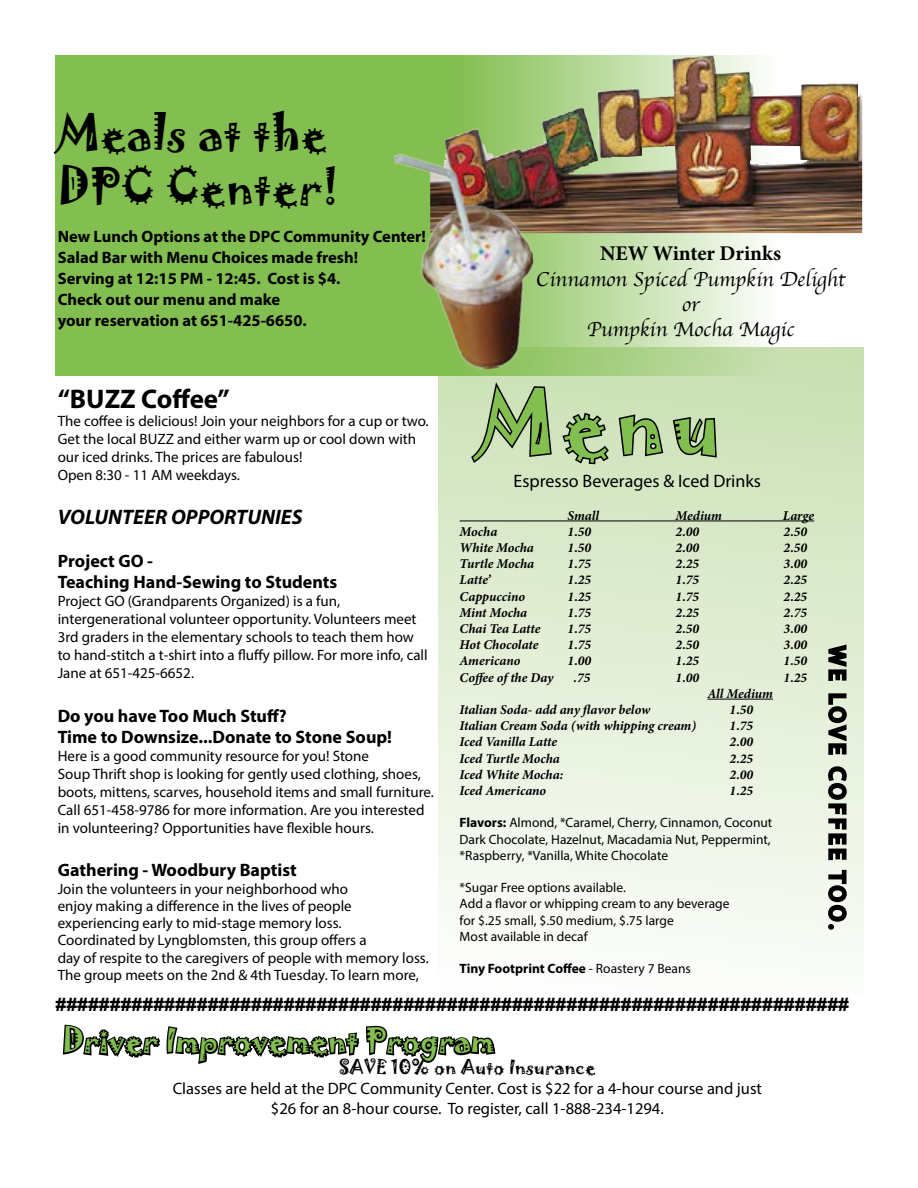
<style>
.page{position:relative;width:918px;height:1188px;background:#fff}
.page>*{position:absolute;margin:0;border:0;box-sizing:border-box;transform-origin:0 0}
.t1{font:79.5px "Jokerman";color:#83be50}
.t2{font:45px/54px "Jokerman";color:#000}
.t3{font:30px "Jokerman";color:#83be50}
.t4{font:700 27px "Myriad Pro";color:#000}
.t5{font:21px/25.2px "Apple Chancery";color:#000;text-align:center}
.t6{font:italic 700 21px "Myriad Pro";color:#000}
.t7{font:700 21px "Minion Pro";color:#000}
.t8{font:700 18px/21.6px "Myriad Pro";color:#000}
.t9{font:18px "Braggadocio";color:#000}
.t10{font:18px "Myriad Pro";color:#000}
.t11{font:18px "Jokerman";color:#000}
.t12{font:700 16.5px/21px "Myriad Pro";color:#000}
.t13{font:16.5px/19.8px "Myriad Pro";color:#000;text-align:center}
.t14{font:15px/18px "Myriad Pro";color:#000}
.t15{font:italic 700 13.5px "Minion Pro";letter-spacing:-.005em;color:#000}
.t16{font:13.5px/16.2px "Myriad Pro";color:#000}
.t17{font:700 13.5px "Myriad Pro";color:#000}
.s1{font-weight:700}
.s2{font-weight:400}
</style>
<div class="page">
<div style="left:439px;top:347px;width:425px;height:646px;background:linear-gradient(to bottom,#cae0b3,#fcfdfb)"></div>
<svg style="left:469px;top:378px;width:84px;height:87px;background:#a3b394"></svg>
<svg style="left:560px;top:411px;width:51px;height:55px;background:#919e83"></svg>
<svg style="left:617px;top:413px;width:48px;height:45px;background:#8b987e"></svg>
<svg style="left:671px;top:415px;width:47px;height:44px;background:#818d74"></svg>
<svg style="left:826px;top:643px;width:23px;height:39px"></svg>
<svg style="left:826px;top:692px;width:23px;height:64px"></svg>
<svg style="left:827px;top:765px;width:21px;height:97px;background:#787c74"></svg>
<svg style="left:827px;top:868px;width:21px;height:62px"></svg>
<hr style="left:460px;top:521px;width:354px;height:1px;background:#000">
<hr style="left:707px;top:699px;width:66px;height:1px;background:#000">
<svg style="left:56px;top:56px;width:806px;height:320px;background:#99b96c"></svg>
<img style="left:458px;top:57px;width:236px;height:117px">
<img style="left:394px;top:140px;width:151px;height:237px">
<svg style="left:62px;top:666px;width:435px;height:398px"></svg>
<h2 class="t2" style="left:58px;top:106px;width:283px">Meals at the<br>DPC Center!</h2>
<p class="t12" style="left:58px;top:225px;width:370px">New Lunch Options at the DPC Community Center!<br>Salad Bar with Menu Choices made fresh!<br>Serving at 12:15 PM - 12:45. Cost is $4.<br>Check out our menu and make<br>your reservation at 651-425-6650.</p>
<h3 class="t4" style="left:58px;top:382px;width:174px">“BUZZ Coffee”</h3>
<p class="t14" style="left:58px;top:412px;width:373px">The coffee is delicious! Join your neighbors for a cup or two.<br>Get the local BUZZ and either warm up or cool down with our iced drinks. The prices are fabulous!<br>Open 8:30 - 11 AM weekdays.</p>
<h3 class="t6" style="left:58px;top:503px;width:246px">VOLUNTEER OPPORTUNIES</h3>
<p class="t8" style="left:58px;top:549px;width:281px">Project GO -<br>Teaching Hand-Sewing to Students</p>
<p class="t14" style="left:58px;top:592px;width:371px">Project GO (Grandparents Organized) is a fun, intergenerational volunteer opportunity. Volunteers meet 3rd graders in the elementary schools to teach them how to hand-stitch a t-shirt into a fluffy pillow. For more info, call Jane at 651-425-6652.</p>
<p class="t8" style="left:58px;top:704px;width:336px">Do you have Too Much Stuff?<br>Time to Downsize...Donate to Stone Soup!</p>
<p class="t14" style="left:58px;top:747px;width:378px">Here is a good community resource for you! Stone<br>Soup Thrift shop is looking for gently used clothing, shoes, boots, mittens, scarves, household items and small furniture.<br>Call 651-458-9786 for more information. Are you interested in volunteering? Opportunities have flexible hours.</p>
<p class="t8" style="left:58px;top:859px;width:241px">Gathering - Woodbury Baptist</p>
<p class="t14" style="left:58px;top:880px;width:373px;line-height:17.2px">Join the volunteers in your neighborhood who<br>enjoy making a difference in the lives of people experiencing early to mid-stage memory loss.<br>Coordinated by Lyngblomsten, this group offers a<br>day of respite to the caregivers of people with memory loss.<br>The group meets on the 2nd &amp; 4th Tuesday. To learn more,</p>
<h3 class="t7" style="left:600px;top:239px;width:183px">NEW Winter Drinks</h3>
<h3 class="t5" style="left:536px;top:266px;width:311px">Cinnamon Spiced Pumpkin Delight or<br>Pumpkin Mocha Magic</h3>
<h1 class="t1" style="left:480px;top:365px;width:243px">Menu</h1>
<p class="t10" style="left:514px;top:470px;width:249px">Espresso Beverages &amp; Iced Drinks</p>
<p class="t15" style="left:568px;top:506px;width:33px">Small</p>
<p class="t15" style="left:676px;top:506px;width:48px">Medium</p>
<p class="t15" style="left:783px;top:506px;width:33px">Large</p>
<p class="t15" style="left:460px;top:522px;width:39px">Mocha</p>
<p class="t15" style="left:568px;top:522px;width:25px">1.50</p>
<p class="t15" style="left:676px;top:522px;width:25px">2.00</p>
<p class="t15" style="left:784px;top:522px;width:25px">2.50</p>
<p class="t15" style="left:460px;top:538px;width:76px">White Mocha</p>
<p class="t15" style="left:568px;top:538px;width:25px">1.50</p>
<p class="t15" style="left:676px;top:538px;width:25px">2.00</p>
<p class="t15" style="left:784px;top:538px;width:25px">2.50</p>
<p class="t15" style="left:460px;top:554px;width:76px">Turtle Mocha</p>
<p class="t15" style="left:568px;top:554px;width:25px">1.75</p>
<p class="t15" style="left:676px;top:554px;width:25px">2.25</p>
<p class="t15" style="left:784px;top:554px;width:25px">3.00</p>
<p class="t15" style="left:460px;top:570px;width:33px">Latte’</p>
<p class="t15" style="left:568px;top:570px;width:25px">1.25</p>
<p class="t15" style="left:676px;top:570px;width:25px">1.75</p>
<p class="t15" style="left:784px;top:570px;width:25px">2.25</p>
<p class="t15" style="left:460px;top:587px;width:67px">Cappuccino</p>
<p class="t15" style="left:568px;top:587px;width:25px">1.25</p>
<p class="t15" style="left:676px;top:587px;width:25px">1.75</p>
<p class="t15" style="left:784px;top:587px;width:25px">2.25</p>
<p class="t15" style="left:460px;top:603px;width:69px">Mint Mocha</p>
<p class="t15" style="left:568px;top:603px;width:25px">1.75</p>
<p class="t15" style="left:676px;top:603px;width:25px">2.25</p>
<p class="t15" style="left:784px;top:603px;width:25px">2.75</p>
<p class="t15" style="left:460px;top:619px;width:82px">Chai Tea Latte</p>
<p class="t15" style="left:568px;top:619px;width:25px">1.75</p>
<p class="t15" style="left:676px;top:619px;width:25px">2.50</p>
<p class="t15" style="left:784px;top:619px;width:25px">3.00</p>
<p class="t15" style="left:460px;top:635px;width:80px">Hot Chocolate</p>
<p class="t15" style="left:568px;top:635px;width:25px">1.75</p>
<p class="t15" style="left:676px;top:635px;width:25px">2.50</p>
<p class="t15" style="left:784px;top:635px;width:25px">3.00</p>
<p class="t15" style="left:460px;top:651px;width:62px">Americano</p>
<p class="t15" style="left:568px;top:651px;width:25px">1.00</p>
<p class="t15" style="left:676px;top:651px;width:25px">1.25</p>
<p class="t15" style="left:784px;top:651px;width:25px">1.50</p>
<p class="t15" style="left:460px;top:668px;width:95px">Coffee of the Day</p>
<p class="t15" style="left:574px;top:668px;width:18px">.75</p>
<p class="t15" style="left:676px;top:668px;width:25px">1.00</p>
<p class="t15" style="left:784px;top:668px;width:25px">1.25</p>
<p class="t15" style="left:707px;top:684px;width:67px">All Medium</p>
<p class="t15" style="left:460px;top:700px;width:192px">Italian Soda- add any flavor below</p>
<p class="t15" style="left:730px;top:700px;width:25px">1.50</p>
<p class="t15" style="left:460px;top:716px;width:238px">Italian Cream Soda (with whipping cream)</p>
<p class="t15" style="left:730px;top:716px;width:25px">1.75</p>
<p class="t15" style="left:460px;top:732px;width:99px">Iced Vanilla Latte</p>
<p class="t15" style="left:730px;top:732px;width:25px">2.00</p>
<p class="t15" style="left:460px;top:749px;width:102px">Iced Turtle Mocha</p>
<p class="t15" style="left:730px;top:749px;width:25px">2.25</p>
<p class="t15" style="left:460px;top:765px;width:105px">Iced White Mocha:</p>
<p class="t15" style="left:730px;top:765px;width:25px">2.00</p>
<p class="t15" style="left:460px;top:781px;width:88px">Iced Americano</p>
<p class="t15" style="left:730px;top:781px;width:25px">1.25</p>
<p class="t16" style="left:460px;top:815px;width:314px"><span class="s1">Flavors:</span> Almond, *Caramel, Cherry, Cinnamon, Coconut<br>Dark Chocolate, Hazelnut, Macadamia Nut, Peppermint, *Raspberry, *Vanilla, White Chocolate</p>
<p class="t16" style="left:460px;top:879px;width:271px">*Sugar Free options available.<br>Add a flavor or whipping cream to any beverage for $.25 small, $.50 medium, $.75 large<br>Most available in decaf</p>
<p class="t17" style="left:460px;top:960px;width:233px">Tiny Footprint Coffee <span class="s2">- Roastery 7 Beans</span></p>
<p class="t9" style="left:56px;top:993px;width:795px">#########################################################################</p>
<h3 class="t3" style="left:62px;top:1019px;width:434px">Driver Improvement Program</h3>
<p class="t11" style="left:339px;top:1054px;width:258px">SAVE 10% on Auto Insurance</p>
<p class="t13" style="left:173px;top:1078px;width:591px">Classes are held at the DPC Community Center. Cost is $22 for a 4-hour course and just $26 for an 8-hour course. To register, call 1-888-234-1294.</p>
</div>
